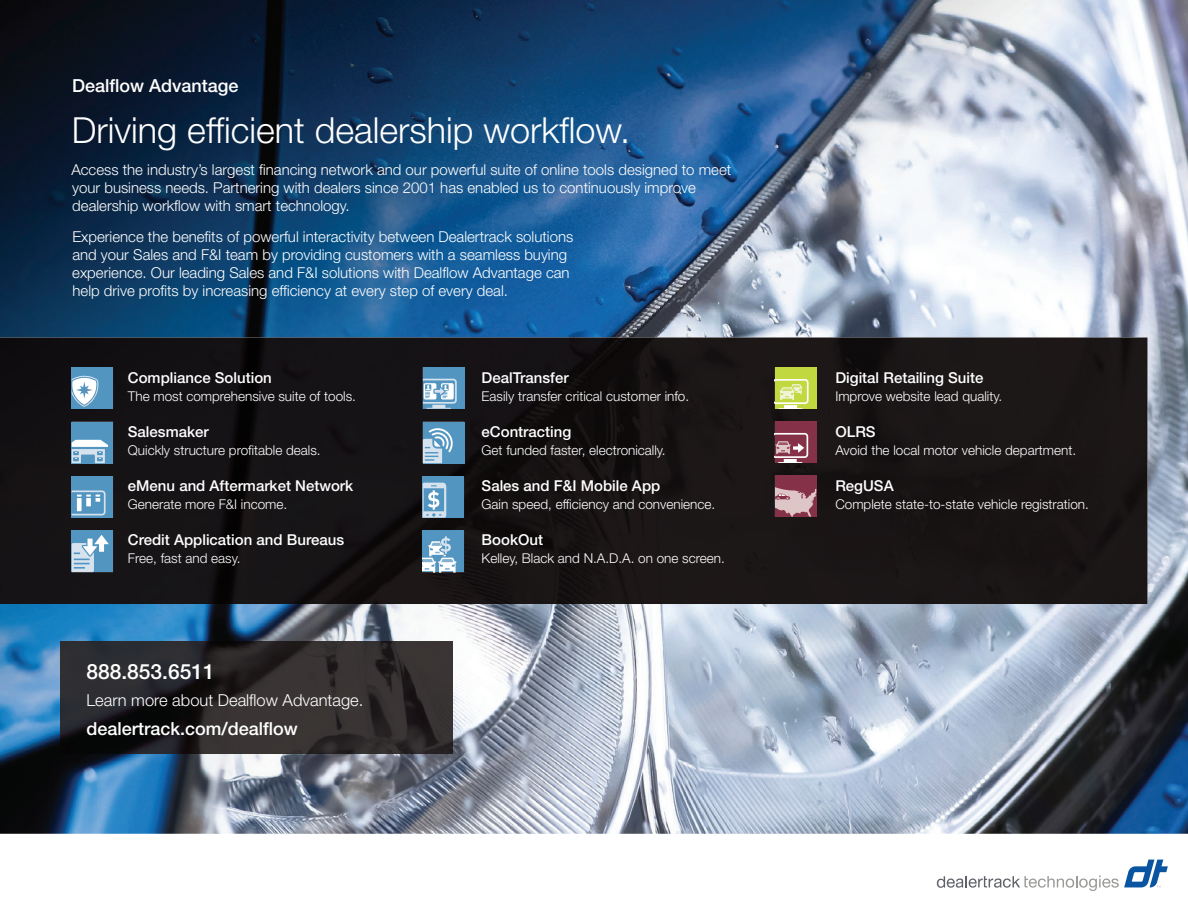
<style>
.page{position:relative;width:1188px;height:918px;background:#fff}
.page>*{position:absolute;margin:0;border:0;box-sizing:border-box;transform-origin:0 0}
.t1{font:300 36px "Helvetica Neue LT Std";color:#fff}
.t2{font:500 21px "Helvetica Neue LT Std";color:#fff}
.t3{font:500 18px "Helvetica Neue LT Std";color:#fff}
.t4{font:300 16.5px "Helvetica Neue LT Std";color:#fff}
.t5{font:300 15px/18px "Helvetica Neue LT Std";color:#fff}
.t6{font:500 15px "Helvetica Neue LT Std";color:#fff}
.t7{font:300 13.5px "Helvetica Neue LT Std";color:#fff}
</style>
<div class="page">
<img style="left:0;top:0;width:1188px;height:834px">
<img style="left:0;top:338px;width:1148px;height:266px">
<img style="left:60px;top:641px;width:393px;height:112px">
<div style="left:72px;top:367px;width:41px;height:42px;background:#5295c0"></div>
<svg style="left:72px;top:376px;width:26px;height:31px"></svg>
<div style="left:423px;top:422px;width:41px;height:41px;background:#5295c0"></div>
<svg style="left:423px;top:428px;width:30px;height:35px"></svg>
<div style="left:72px;top:422px;width:41px;height:41px;background:#5295c0"></div>
<svg style="left:72px;top:440px;width:36px;height:23px"></svg>
<div style="left:423px;top:476px;width:41px;height:42px;background:#5295c0"></div>
<svg style="left:423px;top:483px;width:23px;height:35px"></svg>
<div style="left:72px;top:476px;width:41px;height:42px;background:#5295c0"></div>
<svg style="left:72px;top:490px;width:34px;height:25px"></svg>
<div style="left:423px;top:531px;width:41px;height:41px;background:#5295c0"></div>
<svg style="left:423px;top:536px;width:33px;height:36px"></svg>
<div style="left:775px;top:367px;width:41px;height:42px;background:#c2d83f"></div>
<svg style="left:775px;top:379px;width:34px;height:30px"></svg>
<div style="left:72px;top:531px;width:41px;height:41px;background:#5295c0"></div>
<svg style="left:72px;top:535px;width:37px;height:37px"></svg>
<div style="left:423px;top:367px;width:41px;height:42px;background:#5295c0"></div>
<svg style="left:423px;top:379px;width:34px;height:30px"></svg>
<svg style="left:937px;top:860px;width:231px;height:31px"></svg>
<div style="left:775px;top:421px;width:41px;height:42px;background:#853147"></div>
<svg style="left:775px;top:433px;width:33px;height:30px"></svg>
<div style="left:775px;top:475px;width:41px;height:42px;background:#853147"></div>
<svg style="left:775px;top:487px;width:41px;height:30px"></svg>
<p class="t3" style="left:72px;top:75px;width:168px">Dealflow Advantage</p>
<h1 class="t1" style="left:72px;top:109px;width:560px">Driving efficient dealership workflow.</h1>
<p class="t5" style="left:71px;top:160px;width:661px">Access the industry’s largest financing network and our powerful suite of online tools designed to meet your business needs. Partnering with dealers since 2001 has enabled us to continuously improve dealership workflow with smart technology.</p>
<p class="t5" style="left:72px;top:228px;width:502px">Experience the benefits of powerful interactivity between Dealertrack solutions and your Sales and F&amp;I team by providing customers with a seamless buying experience. Our leading Sales and F&amp;I solutions with Dealflow Advantage can help drive profits by increasing efficiency at every step of every deal.</p>
<p class="t6" style="left:128px;top:368px;width:145px">Compliance Solution</p>
<p class="t7" style="left:128px;top:387px;width:230px">The most comprehensive suite of tools.</p>
<p class="t6" style="left:128px;top:422px;width:82px">Salesmaker</p>
<p class="t7" style="left:128px;top:441px;width:194px">Quickly structure profitable deals.</p>
<p class="t6" style="left:128px;top:476px;width:227px">eMenu and Aftermarket Network</p>
<p class="t7" style="left:128px;top:495px;width:161px">Generate more F&amp;I income.</p>
<p class="t6" style="left:128px;top:530px;width:218px">Credit Application and Bureaus</p>
<p class="t7" style="left:128px;top:549px;width:114px">Free, fast and easy.</p>
<h2 class="t2" style="left:86px;top:659px;width:130px">888.853.6511</h2>
<p class="t4" style="left:86px;top:690px;width:278px">Learn more about Dealflow Advantage.</p>
<p class="t3" style="left:86px;top:718px;width:213px">dealertrack.com/dealflow</p>
<p class="t6" style="left:482px;top:368px;width:89px">DealTransfer</p>
<p class="t7" style="left:482px;top:387px;width:209px">Easily transfer critical customer info.</p>
<p class="t6" style="left:482px;top:422px;width:91px">eContracting</p>
<p class="t7" style="left:482px;top:441px;width:186px">Get funded faster, electronically.</p>
<p class="t6" style="left:482px;top:476px;width:180px">Sales and F&amp;I Mobile App</p>
<p class="t7" style="left:482px;top:495px;width:235px">Gain speed, efficiency and convenience.</p>
<p class="t6" style="left:482px;top:530px;width:63px">BookOut</p>
<p class="t7" style="left:482px;top:549px;width:245px">Kelley, Black and N.A.D.A. on one screen.</p>
<p class="t6" style="left:835px;top:368px;width:150px">Digital Retailing Suite</p>
<p class="t7" style="left:835px;top:387px;width:168px">Improve website lead quality.</p>
<p class="t6" style="left:835px;top:422px;width:42px">OLRS</p>
<p class="t7" style="left:835px;top:441px;width:242px">Avoid the local motor vehicle department.</p>
<p class="t6" style="left:835px;top:476px;width:60px">RegUSA</p>
<p class="t7" style="left:835px;top:495px;width:255px">Complete state-to-state vehicle registration.</p>
</div>
